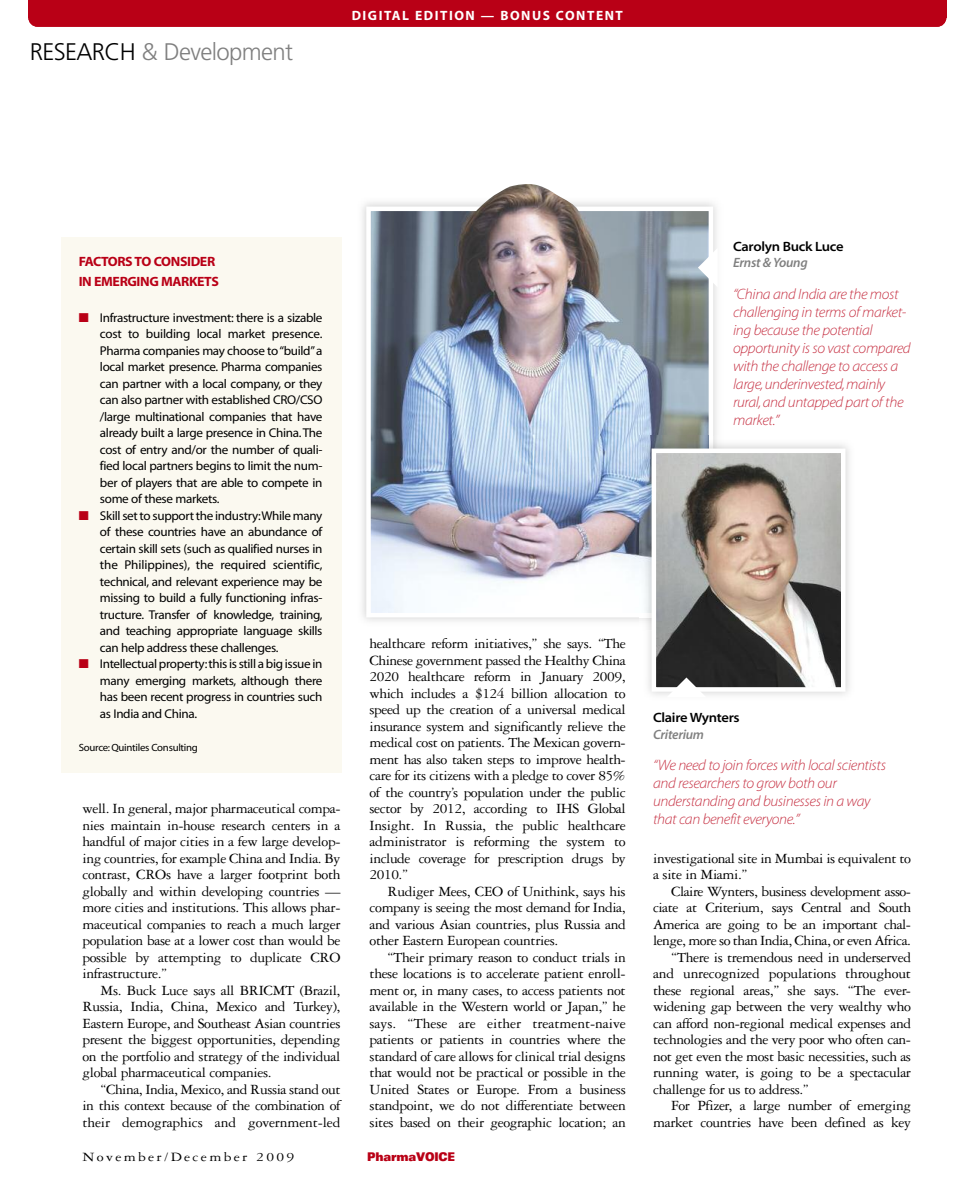
<style>
.page{position:relative;width:972px;height:1188px;background:#fff}
.page>*{position:absolute;margin:0;border:0;box-sizing:border-box;transform-origin:0 0}
.t1{font:300 24px "Frutiger";letter-spacing:-.03em;color:#808080}
.t2{font:15px/16.5px "Garamond Three";letter-spacing:-.025em;color:#000;text-align:justify}
.t3{font:15px/18px "Myriad MM It.215.wt.600.wd";letter-spacing:-.025em;color:#c73345}
.t4{font:13.5px/19.5px "Myriad MM.700.wt.600.wd";letter-spacing:-.03em;color:#b90016}
.t5{font:13.5px "Myriad MM.215.wt.700.wd";letter-spacing:-.025em;color:#000}
.t6{font:13.5px "Myriad MM.700.wt.600.wd";letter-spacing:.11em;color:#fff}
.t7{font:13.5px "Garamond Three";letter-spacing:.15em;color:#000;scale:1.15 1}
.t8{font:13.5px "Myriad MM It.565.wt.600.wd";letter-spacing:-.02em;color:#808080}
.t9{font:12.75px/16.5px "Myriad MM.400.wt.600.wd";letter-spacing:-.025em;color:#000;text-align:justify}
.t10{font:900 expanded 12px "Univers";letter-spacing:-.015em;color:#b90016;scale:.75 1}
.t11{font:10.5px "Myriad MM.400.wt.600.wd";letter-spacing:-.025em;color:#000}
.s1{color:#000}
.s2{color:#b90016}
</style>
<div class="page">
<div style="left:28px;top:0;width:918px;height:18px;background:#b90016"></div>
<div style="left:28px;top:8px;width:918px;height:19px;background:#b90016;border-radius:9px"></div>
<div style="left:62px;top:237px;width:280px;height:535px;background:#fbf9f0"></div>
<img style="left:371px;top:212px;width:337px;height:400px">
<div style="left:366px;top:207px;width:347px;height:410px;border:4px solid #fff"></div>
<svg style="left:698px;top:248px;width:20px;height:39px"></svg>
<img style="left:639px;top:436px;width:87px;height:194px">
<img style="left:657px;top:454px;width:184px;height:233px">
<div style="left:652px;top:449px;width:194px;height:243px;border:4px solid #fff"></div>
<svg style="left:667px;top:678px;width:39px;height:19px"></svg>
<img style="left:461px;top:184px;width:129px;height:55px">
<h1 class="t1" style="left:30px;top:42px;width:265px"><span class="s1">RESEARCH</span> &amp; Development</h1>
<p class="t6" style="left:352px;top:10px;width:273px">DIGITAL EDITION — BONUS CONTENT</p>
<p class="t4" style="left:79px;top:253px;width:142px">FACTORS TO CONSIDER<br>IN EMERGING MARKETS</p>
<p class="t9" style="left:100px;top:310px;width:224px;text-indent:-21px"><span class="s2">■</span> Infrastructure investment: there is a sizable cost to building local market presence.<br>Pharma companies may choose to“build”a local market presence. Pharma companies can partner with a local company, or they can also partner with established CRO/CSO /large multinational companies that have already built a large presence in China.The cost of entry and/or the number of quali&shy;fied local partners begins to limit the num&shy;ber of players that are able to compete in some of these markets.</p>
<p class="t9" style="left:100px;top:508px;width:224px;text-indent:-21px"><span class="s2">■</span> Skill set to support the industry:While many of these countries have an abundance of certain skill sets (such as qualified nurses in the Philippines), the required scientific, technical, and relevant experience may be missing to build a fully functioning infras&shy;tructure. Transfer of knowledge, training, and teaching appropriate language skills can help address these challenges.</p>
<p class="t9" style="left:100px;top:657px;width:224px;text-indent:-21px"><span class="s2">■</span> Intellectual property:this is still a big issue in many emerging markets, although there has been recent progress in countries such as India and China.</p>
<p class="t11" style="left:79px;top:743px;width:121px">Source:Quintiles Consulting</p>
<p class="t2" style="left:82px;top:802px;width:260px">well. In general, major pharmaceutical compa&shy;nies maintain in-house research centers in a handful of major cities in a few large develop&shy;ing countries, for example China and India. By contrast, CROs have a larger footprint both globally and within developing countries — more cities and institutions. This allows phar&shy;maceutical companies to reach a much larger population base at a lower cost than would be possible by attempting to duplicate CRO infrastructure.”</p>
<p class="t2" style="left:83px;top:983px;width:260px;text-indent:18px">Ms. Buck Luce says all BRICMT (Brazil, Russia, India, China, Mexico and Turkey), Eastern Europe, and Southeast Asian countries present the biggest opportunities, depending on the portfolio and strategy of the individual global pharmaceutical companies.</p>
<p class="t2" style="left:82px;top:1082px;width:260px;text-indent:18px">“China, India, Mexico, and Russia stand out in this context because of the combination of their demographics and government-led</p>
<p class="t2" style="left:370px;top:637px;width:258px">healthcare reform initiatives,” she says. “The Chinese government passed the Healthy China 2020 healthcare reform in January 2009, which includes a $124 billion allocation to speed up the creation of a universal medical insurance system and significantly relieve the medical cost on patients. The Mexican govern&shy;ment has also taken steps to improve health&shy;care for its citizens with a pledge to cover 85% of the country’s population under the public sector by 2012, according to IHS Global Insight. In Russia, the public healthcare administrator is reforming the system to include coverage for prescription drugs by 2010.”</p>
<p class="t2" style="left:370px;top:884px;width:258px;text-indent:18px">Rudiger Mees, CEO of Unithink, says his company is seeing the most demand for India, and various Asian countries, plus Russia and other Eastern European countries.</p>
<p class="t2" style="left:370px;top:950px;width:258px;text-indent:18px">“Their primary reason to conduct trials in these locations is to accelerate patient enroll&shy;ment or, in many cases, to access patients not available in the Western world or Japan,” he says. “These are either treatment-naive patients or patients in countries where the standard of care allows for clinical trial designs that would not be practical or possible in the United States or Europe. From a business standpoint, we do not differentiate between sites based on their geographic location; an</p>
<p class="t7" style="left:82px;top:1153px;width:186px">November/December 2009</p>
<p class="t10" style="left:367px;top:1153px;width:119px">PharmaVOICE</p>
<p class="t5" style="left:733px;top:241px;width:112px">Carolyn Buck Luce</p>
<p class="t8" style="left:733px;top:258px;width:76px">Ernst &amp; Young</p>
<p class="t3" style="left:733px;top:286px;width:179px">“China and India are the most challenging in terms ofmarket&shy;ing because the potential opportunity is so vast compared with the challenge to access a large,underinvested,mainly rural,and untapped part of the market.”</p>
<p class="t5" style="left:653px;top:712px;width:88px">Claire Wynters</p>
<p class="t8" style="left:653px;top:729px;width:52px">Criterium</p>
<p class="t3" style="left:653px;top:757px;width:234px">“We need to join forces with local scientists and researchers to grow both our understanding and businesses in a way that can benefit everyone.”</p>
<p class="t2" style="left:653px;top:851px;width:260px">investigational site in Mumbai is equivalent to a site in Miami.”</p>
<p class="t2" style="left:671px;top:884px;width:241px">Claire Wynters, business development asso-</p>
<p class="t2" style="left:653px;top:901px;width:260px">ciate at Criterium, says Central and South</p>
<p class="t2" style="left:653px;top:917px;width:260px">America are going to be an important chal-</p>
<p class="t2" style="left:653px;top:934px;width:260px">lenge, more so than India, China, or even Africa.</p>
<p class="t2" style="left:671px;top:950px;width:241px">“There is tremendous need in underserved</p>
<p class="t2" style="left:653px;top:967px;width:260px">and unrecognized populations throughout</p>
<p class="t2" style="left:653px;top:983px;width:260px">these regional areas,” she says. “The ever-</p>
<p class="t2" style="left:653px;top:1000px;width:260px">widening gap between the very wealthy who</p>
<p class="t2" style="left:653px;top:1016px;width:259px">can afford non-regional medical expenses and</p>
<p class="t2" style="left:653px;top:1033px;width:260px">technologies and the very poor who often can-</p>
<p class="t2" style="left:653px;top:1049px;width:260px">not get even the most basic necessities, such as</p>
<p class="t2" style="left:653px;top:1066px;width:260px">running water, is going to be a spectacular</p>
<p class="t2" style="left:653px;top:1082px;width:157px">challenge for us to address.”</p>
<p class="t2" style="left:671px;top:1099px;width:241px">For Pfizer, a large number of emerging</p>
<p class="t2" style="left:653px;top:1115px;width:260px">market countries have been defined as key</p>
</div>
